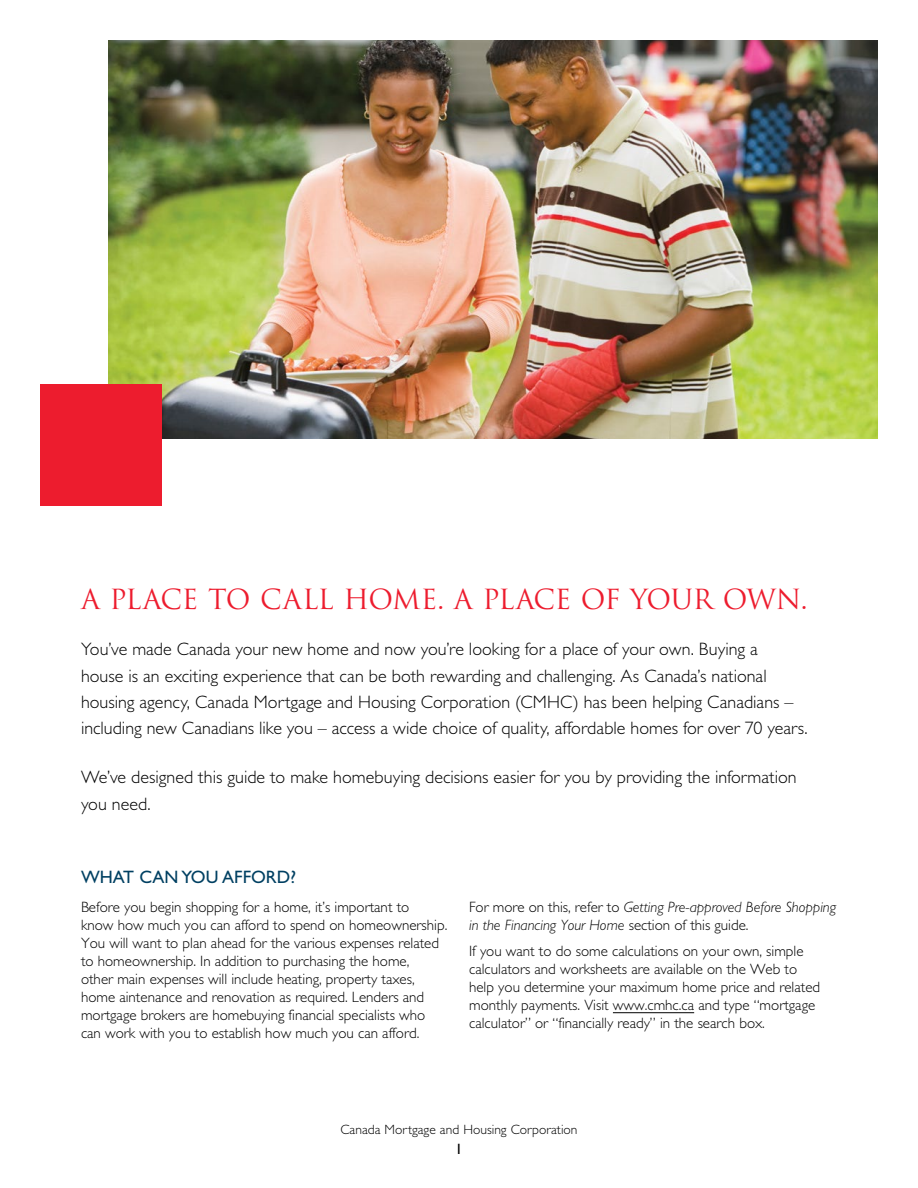
<style>
.page{position:relative;width:918px;height:1188px;background:#fff}
.page>*{position:absolute;margin:0;border:0;box-sizing:border-box;transform-origin:0 0}
.Subhead2_H2{font:27px "Trajan Pro";letter-spacing:-.025em;color:#ed1c2e}
.Intro_P{font:300 18px/26.2px "Gill Sans Std";color:#000}
.SubHead3_H3{font:18px "Gill Sans Std";color:#004062}
.Body1_P{font:300 15px/18px "Gill Sans Std";color:#000}
.Body1_P-2{font:italic 300 15px/18px "Gill Sans Std";color:#000}
.t1{font:15px "Gill Sans Std";color:#000}
.t2{font:300 13.5px "Gill Sans Std";color:#000}
.s1{font-style:normal}
</style>
<div class="page">
<img style="left:108px;top:40px;width:770px;height:399px">
<div style="left:40px;top:385px;width:122px;height:121px;background:#ed1c2e"></div>
<hr style="left:613px;top:1012px;width:81px;height:1px;background:#000">
<h2 class="Subhead2_H2" style="left:81px;top:582px;width:728px">A PLACE TO CALL HOME. A PLACE OF YOUR OWN.</h2>
<p class="Intro_P" style="left:81px;top:636px;width:728px">You’ve made Canada your new home and now you’re looking for a place of your own. Buying a<br>house is an exciting experience that can be both rewarding and challenging. As Canada’s national housing agency, Canada Mortgage and Housing Corporation (CMHC) has been helping Canadians – including new Canadians like you – access a wide choice of quality, affordable homes for over 70 years.</p>
<p class="Intro_P" style="left:81px;top:764px;width:717px">We’ve designed this guide to make homebuying decisions easier for you by providing the information you need.</p>
<h3 class="SubHead3_H3" style="left:81px;top:866px;width:217px">WHAT CAN YOU AFFORD?</h3>
<p class="Body1_P" style="left:81px;top:898px;width:368px">Before you begin shopping for a home, it’s important to<br>know how much you can afford to spend on homeownership.<br>You will want to plan ahead for the various expenses related to homeownership. In addition to purchasing the home,<br>other main expenses will include heating, property taxes, home aintenance and renovation as required. Lenders and mortgage brokers are homebuying financial specialists who can work with you to establish how much you can afford.</p>
<p class="Body1_P-2" style="left:469px;top:898px;width:369px"><span class="s1">For more on this, refer to</span> Getting Pre-approved Before Shopping in the Financing Your Home <span class="s1">section of this guide.</span></p>
<p class="Body1_P" style="left:469px;top:943px;width:353px">If you want to do some calculations on your own, simple calculators and worksheets are available on the Web to help you determine your maximum home price and related monthly payments. Visit www.cmhc.ca and type “mortgage calculator” or “financially ready” in the search box.</p>
<p class="t2" style="left:341px;top:1122px;width:238px">Canada Mortgage and Housing Corporation</p>
<p class="t1" style="left:455px;top:1141px;width:9px">1</p>
</div>
